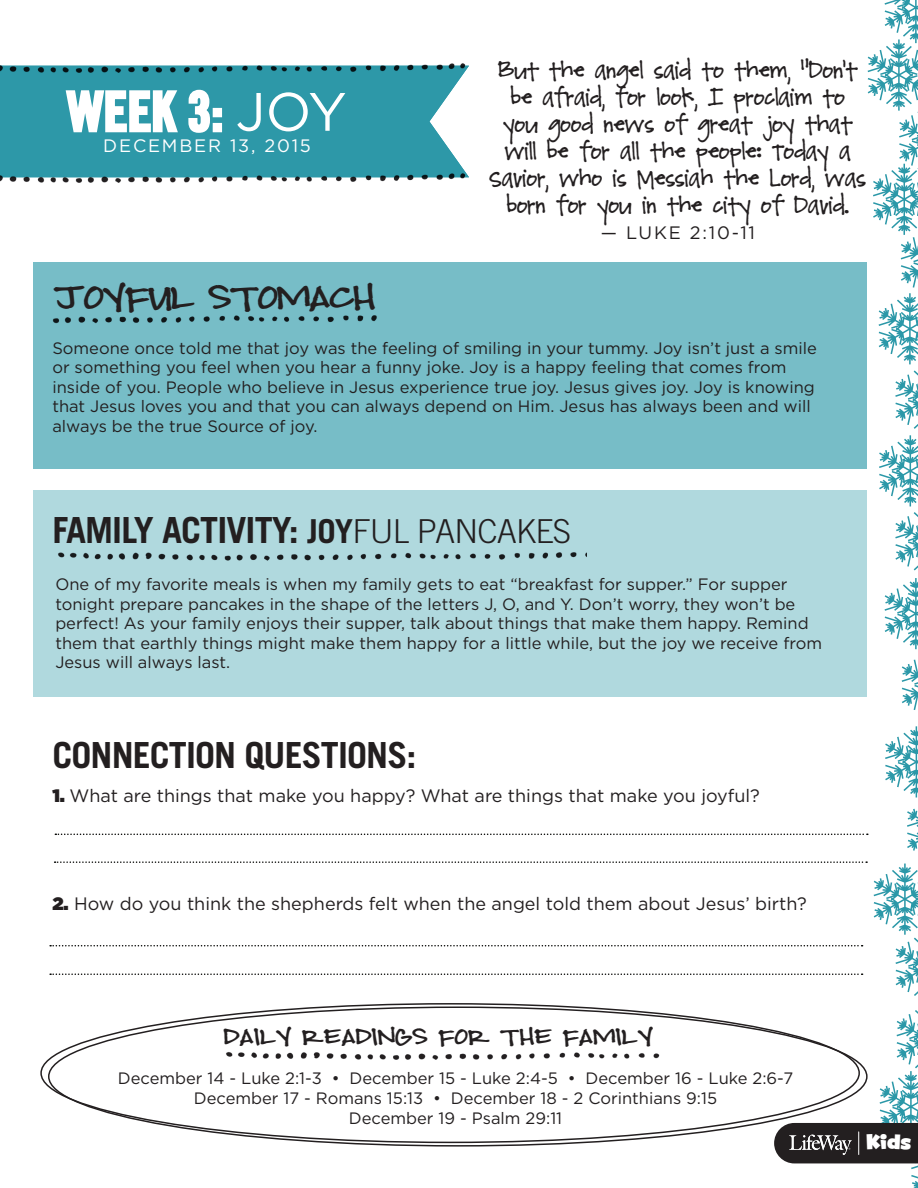
<style>
.page{position:relative;width:918px;height:1188px;background:#fff}
.page>*{position:absolute;margin:0;border:0;box-sizing:border-box;transform-origin:0 0}
.t1{font:54px "Trade Gothic LT Std Bd Cn 20";color:#fff}
.t2{font:700 36px "Trade Gothic LT Std";letter-spacing:-.025em;color:#231f20}
.t3{font:27px "Pea Sarahloo";letter-spacing:-.045em;color:#231f20}
.t4{font:21.3px "Ghost Kid AOE";color:#fff}
.t5{font:18px/27px "Pea Sarah Lynne";color:#231f20;text-align:center}
.t6{font:18px "Gotham";color:#231f20}
.t7{font:18px "Pea Sarahloo";color:#231f20}
.t8{font:18px "Gotham";letter-spacing:.1em;color:#fff}
.t9{font:16.5px/19.5px "Gotham";color:#231f20}
.s1{font-family:"Gotham"}
.s2{font-size:33px}
.s3{font-weight:300;font-size:33px}
.s4{font-weight:900}
</style>
<div class="page">
<div style="left:33px;top:490px;width:834px;height:207px;background:#b0d9de"></div>
<div style="left:33px;top:262px;width:834px;height:207px;background:#77bdc7"></div>
<div style="left:0;top:78px;width:461px;height:67px;background:#2d98a8"></div>
<svg style="left:64px;top:89px;width:116px;height:45px"></svg>
<svg style="left:187px;top:88px;width:37px;height:46px"></svg>
<svg style="left:55px;top:834px;width:813px;height:1px"></svg>
<svg style="left:55px;top:861px;width:812px;height:2px"></svg>
<svg style="left:50px;top:945px;width:813px;height:1px"></svg>
<svg style="left:50px;top:973px;width:813px;height:2px"></svg>
<img style="left:52px;top:315px;width:325px;height:9px">
<img style="left:58px;top:552px;width:528px;height:9px">
<img style="left:0;top:145px;width:469px;height:38px">
<img style="left:0;top:63px;width:469px;height:15px">
<img style="left:207px;top:1022px;width:453px;height:38px">
<svg style="left:868px;top:0;width:50px;height:364px"></svg>
<svg style="left:895px;top:370px;width:23px;height:59px"></svg>
<svg style="left:879px;top:435px;width:39px;height:71px"></svg>
<svg style="left:895px;top:512px;width:23px;height:58px"></svg>
<svg style="left:885px;top:578px;width:33px;height:71px"></svg>
<svg style="left:902px;top:660px;width:16px;height:50px"></svg>
<svg style="left:885px;top:726px;width:33px;height:72px"></svg>
<svg style="left:907px;top:809px;width:11px;height:42px"></svg>
<svg style="left:874px;top:864px;width:44px;height:132px"></svg>
<svg style="left:774px;top:1010px;width:144px;height:178px"></svg>
<h1 class="t1" style="left:67px;top:79px;width:281px">WEEK 3: <span class="s1">JOY</span></h1>
<p class="t8" style="left:103px;top:134px;width:209px">DECEMBER 13, 2015</p>
<p class="t5" style="left:490px;top:57px;width:378px">But the angel said to them, “Don’t be afraid, for look, I proclaim to<br>you good news of great joy that will be for all the people: Today a<br>Savior, who is Messiah the Lord, was born for you in the city of David.</p>
<p class="t6" style="left:601px;top:221px;width:156px">— LUKE 2:10-11</p>
<h3 class="t3" style="left:54px;top:285px;width:323px">JOYFUL STOMACH</h3>
<p class="t9" style="left:52px;top:338px;width:766px">Someone once told me that joy was the feeling of smiling in your tummy. Joy isn’t just a smile or something you feel when you hear a funny joke. Joy is a happy feeling that comes from inside of you. People who believe in Jesus experience true joy. Jesus gives joy. Joy is knowing that Jesus loves you and that you can always depend on Him. Jesus has always been and will always be the true Source of joy.</p>
<h2 class="t2" style="left:52px;top:509px;width:520px">FAMILY ACTIVITY: <span class="s2">JOY</span><span class="s3">FUL PANCAKES</span></h2>
<p class="t9" style="left:55px;top:574px;width:768px">One of my favorite meals is when my family gets to eat “breakfast for supper.” For supper tonight prepare pancakes in the shape of the letters J, O, and Y. Don’t worry, they won’t be perfect! As your family enjoys their supper, talk about things that make them happy. Remind them that earthly things might make them happy for a little while, but the joy we receive from Jesus will always last.</p>
<h2 class="t2" style="left:52px;top:733px;width:366px">CONNECTION QUESTIONS:</h2>
<p class="t6" style="left:52px;top:784px;width:709px"><span class="s4">1.</span> What are things that make you happy? What are things that make you joyful?</p>
<p class="t6" style="left:52px;top:892px;width:756px"><span class="s4">2.</span> How do you think the shepherds felt when the angel told them about Jesus’ birth?</p>
<p class="t7" style="left:224px;top:1028px;width:431px">DAILY READINGS FOR THE FAMILY</p>
<p class="t9" style="left:118px;top:1068px;width:677px;text-align:center">December 14 - Luke 2:1-3 • December 15 - Luke 2:4-5 • December 16 - Luke 2:6-7<br>December 17 - Romans 15:13 • December 18 - 2 Corinthians 9:15<br>December 19 - Psalm 29:11</p>
<p class="t4" style="left:866px;top:1130px;width:46px">Kids</p>
</div>
